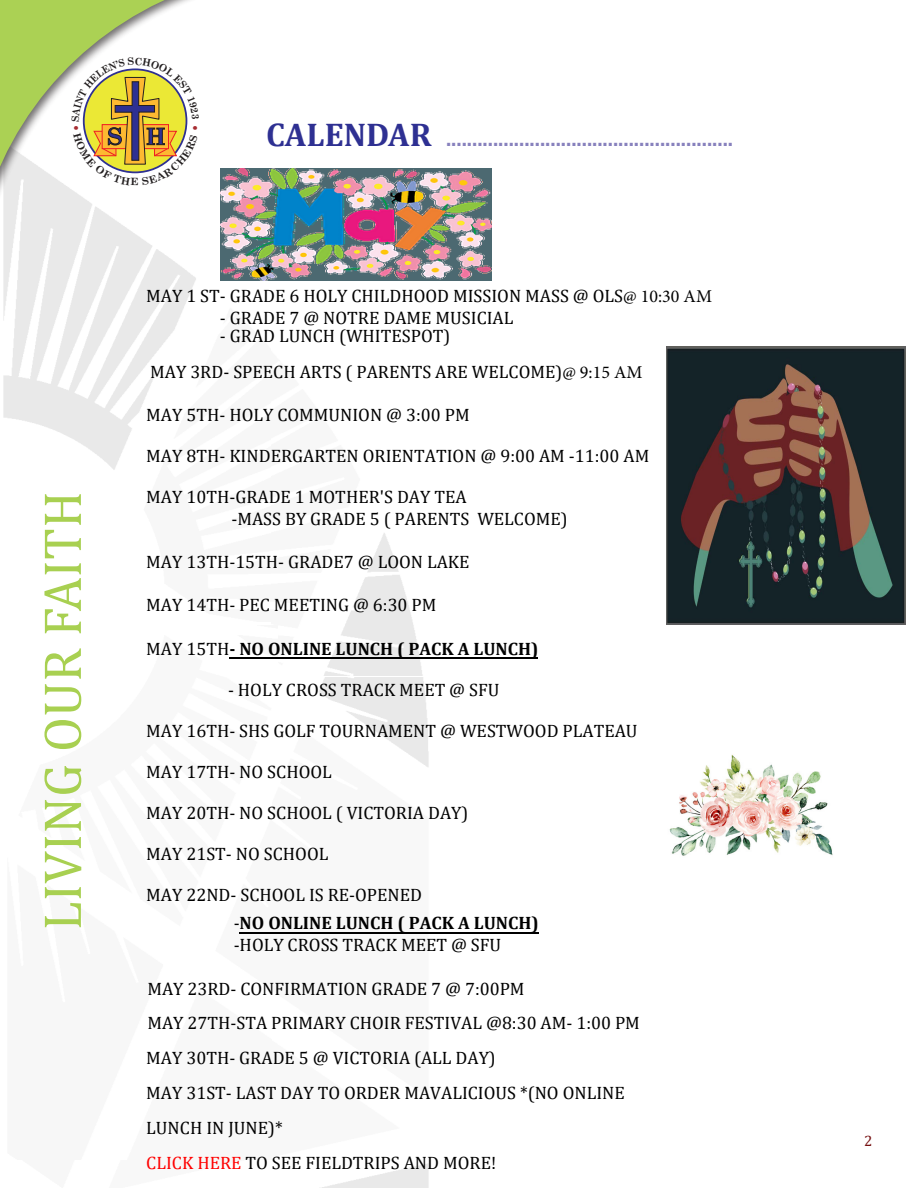
<style>
.page{position:relative;width:918px;height:1188px;background:#fff}
.page>*{position:absolute;margin:0;border:0;box-sizing:border-box;transform-origin:0 0}
.t1{font:54px "Cambria";color:#a8d051}
.t2{font:700 22.5px "Cambria";color:#8781bd}
.t3{font:18px/34.8px "Cambria";color:#000}
.t4{font:700 18px "Cambria";color:#000}
.t5{font:15px "Cambria";color:#761011}
.s1{font-size:33px;color:#2e3092}
.s2{font-family:"Minion Pro"}
.s3{font-weight:400}
.s4{font-weight:700}
.s5{color:#f00}
</style>
<div class="page">
<img style="left:11px;top:418px;width:122px;height:52px">
<img style="left:324px;top:168px;width:417px;height:507px">
<div style="left:0;top:0;width:357px;height:418px;background:#231f20;opacity:.65"></div>
<svg style="left:0;top:0;width:347px;height:407px"></svg>
<img style="left:221px;top:169px;width:271px;height:112px">
<hr style="left:230px;top:657px;width:308px;height:2px;background:#000">
<hr style="left:240px;top:932px;width:299px;height:2px;background:#000">
<img style="left:667px;top:347px;width:238px;height:277px">
<img style="left:669px;top:754px;width:164px;height:102px">
<svg style="left:72px;top:57px;width:127px;height:128px"></svg>
<p class="t1" style="left:31px;top:930px;width:441px;rotate:-90deg">LIVING OUR FAITH</p>
<p class="t2" style="left:266px;top:123px;width:469px"><span class="s1">CALENDAR</span> .......................................................</p>
<p class="t3" style="left:146px;top:278px;width:567px">MAY 1 ST- GRADE 6 HOLY CHILDHOOD MISSION MASS @ OLS<span class="s2">@ 10:30 AM</span></p>
<p class="t3" style="left:220px;top:301px;width:295px">- GRADE 7 @ NOTRE DAME MUSICIAL</p>
<p class="t3" style="left:150px;top:318px;width:494px;line-height:36px;text-indent:70px">- GRAD LUNCH (WHITESPOT)<br>MAY 3RD- SPEECH ARTS ( PARENTS ARE WELCOME)<span class="s2">@ 9:15 AM</span></p>
<p class="t3" style="left:146px;top:397px;width:325px">MAY 5TH- HOLY COMMUNION @ 3:00 PM</p>
<p class="t3" style="left:146px;top:438px;width:505px">MAY 8TH- KINDERGARTEN ORIENTATION @ 9:00 AM -11:00 AM</p>
<p class="t3" style="left:231px;top:486px;width:338px;line-height:21.6px;text-indent:-85px">MAY 10TH-GRADE 1 MOTHER'S DAY TEA<br>-MASS BY GRADE 5 ( PARENTS WELCOME)</p>
<p class="t3" style="left:146px;top:545px;width:325px">MAY 13TH-15TH- GRADE7 @ LOON LAKE</p>
<p class="t3" style="left:146px;top:588px;width:292px">MAY 14TH- PEC MEETING @ 6:30 PM</p>
<p class="t4" style="left:146px;top:636px;width:394px"><span class="s3">MAY 15TH</span>- NO ONLINE LUNCH ( PACK A LUNCH)</p>
<p class="t3" style="left:228px;top:672px;width:273px">- HOLY CROSS TRACK MEET @ SFU</p>
<p class="t3" style="left:146px;top:713px;width:493px">MAY 16TH- SHS GOLF TOURNAMENT @ WESTWOOD PLATEAU</p>
<p class="t3" style="left:146px;top:754px;width:187px">MAY 17TH- NO SCHOOL</p>
<p class="t3" style="left:146px;top:795px;width:324px">MAY 20TH- NO SCHOOL ( VICTORIA DAY)</p>
<p class="t3" style="left:146px;top:836px;width:184px">MAY 21ST- NO SCHOOL</p>
<p class="t3" style="left:234px;top:880px;width:307px;line-height:28.3px;text-indent:-87px">MAY 22ND- SCHOOL IS RE-OPENED<br>-<span class="s4">NO ONLINE LUNCH ( PACK A LUNCH)</span></p>
<p class="t3" style="left:234px;top:927px;width:269px">-HOLY CROSS TRACK MEET @ SFU</p>
<p class="t3" style="left:146px;top:971px;width:495px">MAY 23RD- CONFIRMATION GRADE 7 @ 7:00PM<br>MAY 27TH-STA PRIMARY CHOIR FESTIVAL @8:30 AM- 1:00 PM MAY 30TH- GRADE 5 @ VICTORIA (ALL DAY)<br>MAY 31ST- LAST DAY TO ORDER MAVALICIOUS *(NO ONLINE LUNCH IN JUNE)*<br><span class="s5">CLICK HERE</span> TO SEE FIELDTRIPS AND MORE!</p>
<p class="t5" style="left:864px;top:1132px;width:10px">2</p>
</div>
